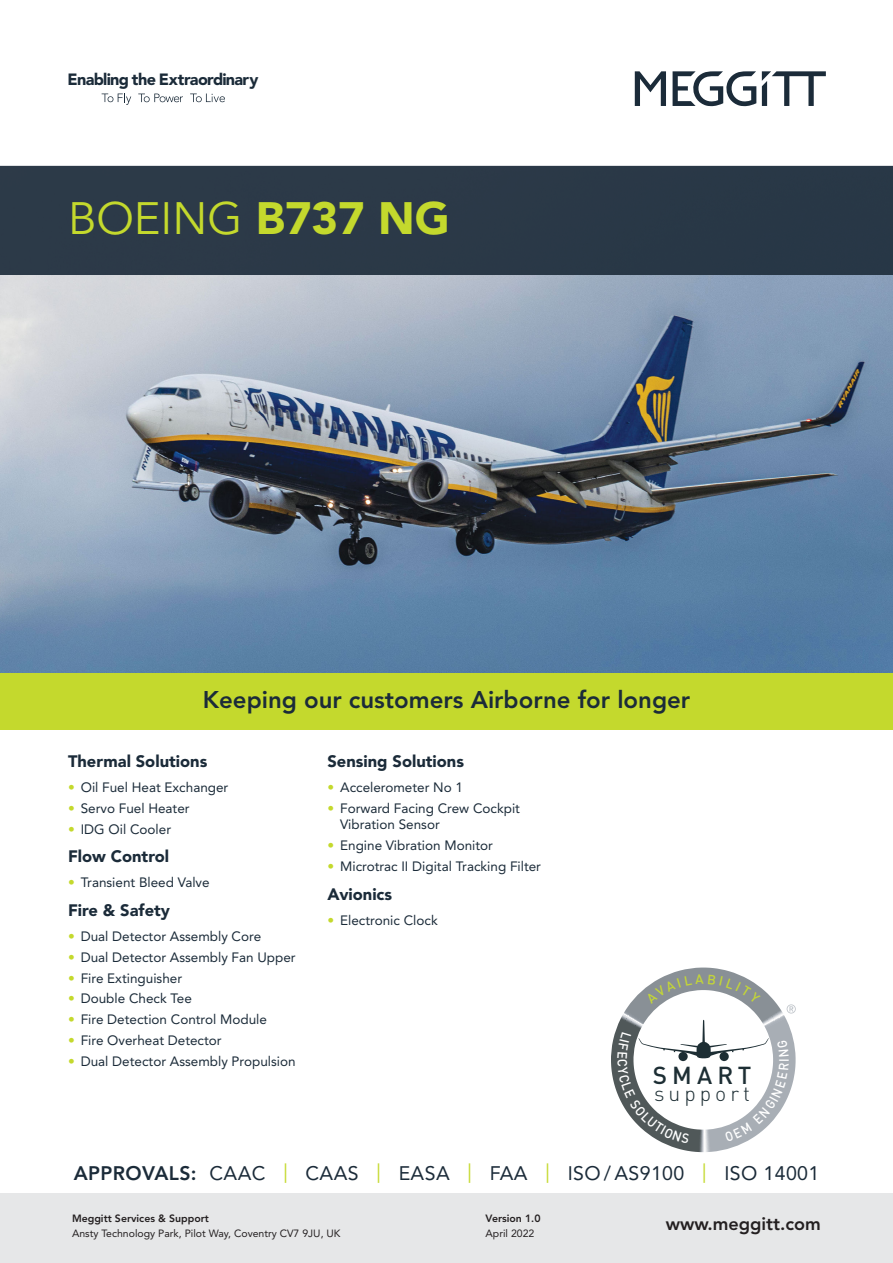
<style>
.page{position:relative;width:893px;height:1263px;background:#fff}
.page>*{position:absolute;margin:0;border:0;box-sizing:border-box;transform-origin:0 0}
.t1{font:45px "Avenir";color:#c4d92d}
.t2{font:500 24.3px "DIN Pro";letter-spacing:.21em;color:#1d2e34}
.t3{font:800 24px "Avenir";color:#1b2b39}
.t4{font:300 21.15px "DIN Pro";letter-spacing:.19em;color:#1d2e34}
.t5{font:19.5px "Avenir";letter-spacing:.02em;color:#1b2b39}
.t6{font:800 18px "Avenir";color:#231f20}
.t7{font:900 16.5px "Avenir";color:#1b2b39}
.t8{font:900 16.2px "Avenir";letter-spacing:-.04em;color:#1b2b39}
.t9{font:13.5px/16.5px "Avenir";color:#1b2b39}
.t10{font:500 13.35px "DIN Pro";color:#fff;scale:.9 1}
.t11{font:10.5px "Avenir";color:#231f20}
.t12{font:800 10.5px "Avenir";color:#231f20}
.s1{font-weight:900}
.s2{color:#c4d92d}
.s3{font-weight:800}
</style>
<div class="page">
<svg style="left:673px;top:71px;width:83px;height:35px"></svg>
<svg style="left:762px;top:71px;width:64px;height:35px"></svg>
<svg style="left:635px;top:71px;width:31px;height:35px"></svg>
<svg style="left:102px;top:93px;width:29px;height:12px"></svg>
<svg style="left:138px;top:94px;width:45px;height:8px"></svg>
<svg style="left:190px;top:94px;width:35px;height:8px"></svg>
<div style="left:0;top:1194px;width:893px;height:69px;background:#e6e7e8"></div>
<img style="left:0;top:274px;width:893px;height:400px">
<div style="left:0;top:674px;width:893px;height:56px;background:#c4d92d"></div>
<svg style="left:610px;top:966px;width:186px;height:187px"></svg>
<div style="left:0;top:166px;width:893px;height:108px;background:#2b3947"></div>
<svg style="left:617px;top:974px;width:179px;height:170px"></svg>
<p class="t8" style="left:67px;top:73px;width:193px">Enabling the Extraordinary</p>
<h1 class="t1" style="left:68px;top:192px;width:383px">BOEING <span class="s1">B737 NG</span></h1>
<h3 class="t3" style="left:203px;top:686px;width:489px">Keeping our customers Airborne for longer</h3>
<p class="t7" style="left:68px;top:755px;width:141px">Thermal Solutions</p>
<p class="t9" style="left:68px;top:780px;width:162px"><span class="s2">•</span> Oil Fuel Heat Exchanger</p>
<p class="t9" style="left:68px;top:801px;width:123px"><span class="s2">•</span> Servo Fuel Heater</p>
<p class="t9" style="left:68px;top:822px;width:105px"><span class="s2">•</span> IDG Oil Cooler</p>
<p class="t7" style="left:68px;top:850px;width:103px">Flow Control</p>
<p class="t9" style="left:68px;top:875px;width:143px"><span class="s2">•</span> Transient Bleed Valve</p>
<p class="t7" style="left:68px;top:904px;width:104px">Fire &amp; Safety</p>
<p class="t9" style="left:68px;top:929px;width:195px"><span class="s2">•</span> Dual Detector Assembly Core</p>
<p class="t9" style="left:68px;top:950px;width:229px"><span class="s2">•</span> Dual Detector Assembly Fan Upper</p>
<p class="t9" style="left:68px;top:971px;width:116px"><span class="s2">•</span> Fire Extinguisher</p>
<p class="t9" style="left:68px;top:991px;width:125px"><span class="s2">•</span> Double Check Tee</p>
<p class="t9" style="left:68px;top:1012px;width:200px"><span class="s2">•</span> Fire Detection Control Module</p>
<p class="t9" style="left:68px;top:1033px;width:155px"><span class="s2">•</span> Fire Overheat Detector</p>
<p class="t9" style="left:68px;top:1054px;width:229px"><span class="s2">•</span> Dual Detector Assembly Propulsion</p>
<p class="t7" style="left:327px;top:755px;width:138px">Sensing Solutions</p>
<p class="t9" style="left:327px;top:780px;width:137px"><span class="s2">•</span> Accelerometer No 1</p>
<p class="t9" style="left:340px;top:801px;width:181px;text-indent:-13px"><span class="s2">•</span> Forward Facing Crew Cockpit<br>Vibration Sensor</p>
<p class="t9" style="left:327px;top:838px;width:167px"><span class="s2">•</span> Engine Vibration Monitor</p>
<p class="t9" style="left:327px;top:859px;width:215px"><span class="s2">•</span> Microtrac II Digital Tracking Filter</p>
<p class="t7" style="left:327px;top:887px;width:66px">Avionics</p>
<p class="t9" style="left:327px;top:913px;width:112px"><span class="s2">•</span> Electronic Clock</p>
<h2 class="t2" style="left:653px;top:1061px;width:100px">SMART</h2>
<h3 class="t4" style="left:654px;top:1081px;width:97px">support</h3>
<p class="t10" style="left:776px;top:1062px;width:5px;rotate:-90deg">I</p>
<h3 class="t5" style="left:74px;top:1165px;width:747px"><span class="s3">APPROVALS:</span> CAAC <span class="s2">|</span> CAAS <span class="s2">|</span> EASA <span class="s2">|</span> FAA <span class="s2">|</span> ISO / AS9100 <span class="s2">|</span> ISO 14001</h3>
<p class="t12" style="left:72px;top:1212px;width:138px">Meggitt Services &amp; Support</p>
<p class="t11" style="left:72px;top:1229px;width:270px">Ansty Technology Park, Pilot Way, Coventry CV7 9JU, UK</p>
<p class="t12" style="left:486px;top:1212px;width:57px">Version 1.0</p>
<p class="t11" style="left:486px;top:1229px;width:50px">April 2022</p>
<h3 class="t6" style="left:666px;top:1213px;width:156px">www.meggitt.com</h3>
</div>
